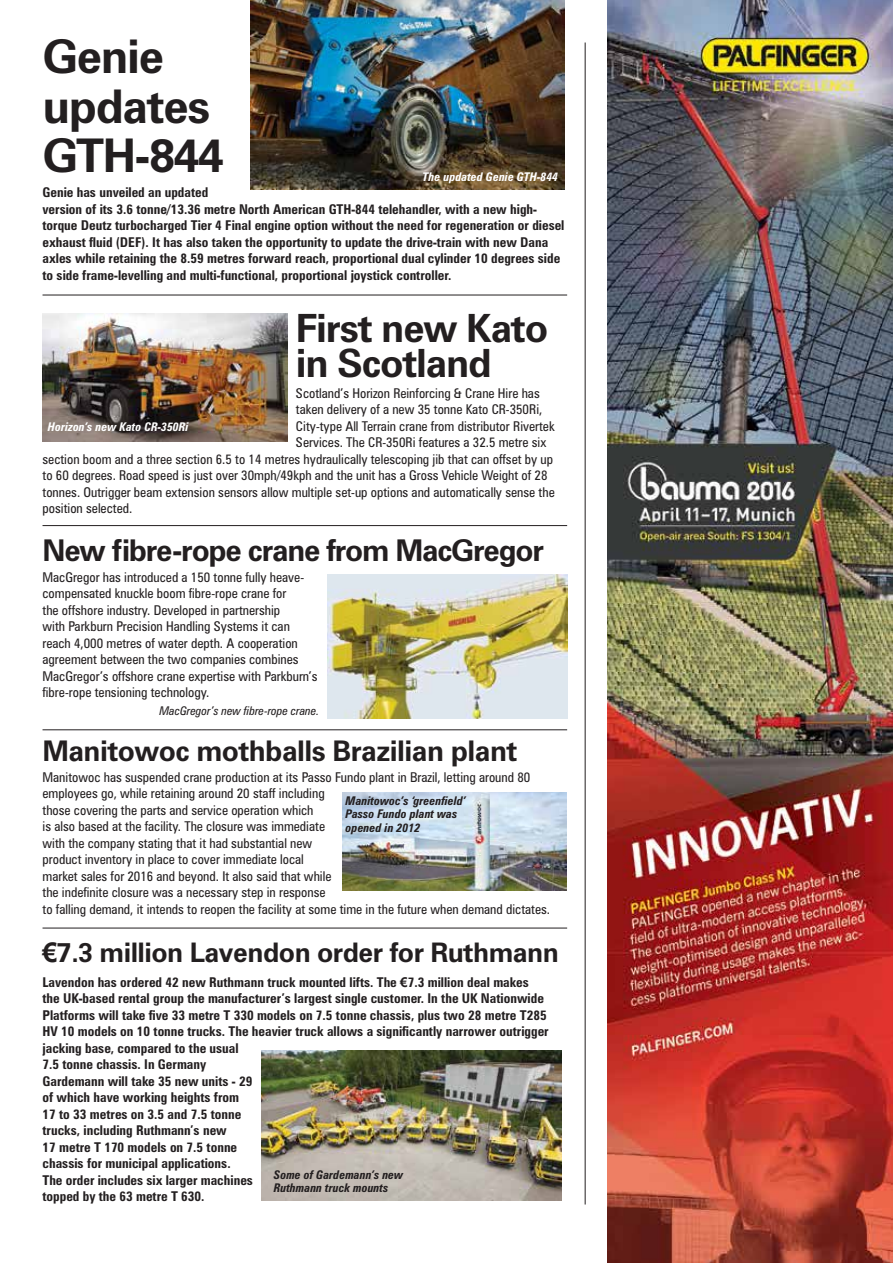
<style>
.page{position:relative;width:893px;height:1263px;background:#fff}
.page>*{position:absolute;margin:0;border:0;box-sizing:border-box;transform-origin:0 0}
.t1{font:700 46.5px/49.5px "Zurich BT";letter-spacing:-.03em;color:#231f20}
.t2{font:700 39px/34.5px "Zurich BT";letter-spacing:-.03em;color:#231f20}
.t3{font:700 30px "Zurich BT";letter-spacing:-.04em;color:#231f20}
.t4{font:700 28.5px "Zurich BT";letter-spacing:-.02em;color:#231f20}
.t5{font:700 27px "Zurich BT";letter-spacing:-.02em;color:#231f20}
.t6{font:condensed 13.5px/16.5px "Zurich BT";color:#231f20}
.t7{font:700 condensed 13.5px/16.5px "Zurich BT";color:#231f20}
.t8{font:italic 700 condensed 12px/13.5px "Zurich BT";color:#231f20}
.t9{font:italic 700 condensed 12px "Zurich BT";color:#fff}
.t10{font:italic condensed 12px "Zurich BT";color:#231f20}
.s1{font-family:"Arial"}
.s2{font-family:"Arial";font-stretch:normal}
</style>
<div class="page">
<hr style="left:585px;top:43px;width:1px;height:1161px;background:#231f20">
<img style="left:251px;top:0;width:313px;height:189px">
<hr style="left:43px;top:295px;width:524px;height:1px;background:#231f20">
<hr style="left:43px;top:525px;width:524px;height:1px;background:#231f20">
<hr style="left:43px;top:729px;width:524px;height:1px;background:#231f20">
<hr style="left:43px;top:928px;width:524px;height:1px;background:#231f20">
<img style="left:43px;top:314px;width:244px;height:128px">
<img style="left:328px;top:574px;width:239px;height:144px">
<img style="left:343px;top:792px;width:223px;height:99px">
<img style="left:261px;top:1050px;width:300px;height:150px">
<img style="left:608px;top:0;width:285px;height:1263px">
<h1 class="t1" style="left:43px;top:32px;width:183px">Genie updates<br>GTH-844</h1>
<p class="t7" style="left:43px;top:184px;width:523px">Genie has unveiled an updated<br>version of its 3.6 tonne/13.36 metre North American GTH-844 telehandler, with a new high&shy;torque Deutz turbocharged Tier 4 Final engine option without the need for regeneration or diesel exhaust fluid (DEF). It has also taken the opportunity to update the drive-train with new Dana axles while retaining the 8.59 metres forward reach, proportional dual cylinder 10 degrees side to side frame-levelling and multi-functional, proportional joystick controller.</p>
<h2 class="t2" style="left:296px;top:311px;width:254px">First new Kato in Scotland</h2>
<p class="t6" style="left:296px;top:385px;width:245px">Scotland’s Horizon Reinforcing &amp; Crane Hire has</p>
<p class="t6" style="left:296px;top:401px;width:248px">taken delivery of a new 35 tonne Kato CR-350Ri,</p>
<p class="t6" style="left:296px;top:418px;width:260px">City-type All Terrain crane from distributor Rivertek</p>
<p class="t6" style="left:296px;top:434px;width:252px">Services. The CR-350Ri features a 32.5 metre six</p>
<p class="t6" style="left:43px;top:451px;width:512px">section boom and a three section 6.5 to 14 metres hydraulically telescoping jib that can offset by up</p>
<p class="t6" style="left:43px;top:467px;width:506px">to 60 degrees. Road speed is just over 30mph/49kph and the unit has a Gross Vehicle Weight of 28</p>
<p class="t6" style="left:43px;top:484px;width:514px">tonnes. Outrigger beam extension sensors allow multiple set-up options and automatically sense the</p>
<p class="t6" style="left:43px;top:500px;width:91px">position selected.</p>
<h3 class="t3" style="left:43px;top:532px;width:503px">New fibre-rope crane from MacGregor</h3>
<p class="t6" style="left:43px;top:569px;width:276px">MacGregor has introduced a 150 tonne fully heave&shy;compensated knuckle boom fibre-rope crane for<br>the offshore industry. Developed in partnership<br>with Parkburn Precision Handling Systems it can reach 4,000 metres of water depth. A cooperation agreement between the two companies combines MacGregor’s offshore crane expertise with Parkburn’s fibre-rope tensioning technology.</p>
<p class="t10" style="left:159px;top:703px;width:161px">MacGregor’s new fibre-rope crane.</p>
<h3 class="t4" style="left:43px;top:733px;width:476px">Manitowoc mothballs Brazilian plant</h3>
<p class="t6" style="left:43px;top:768px;width:509px">Manitowoc has suspended crane production at its Passo Fundo plant in Brazil, letting around 80 employees go, while retaining around 20 staff including<br>those covering the parts and service operation which<br>is also based at the facility. The closure was immediate<br>with the company stating that it had substantial new<br>product inventory in place to cover immediate local<br>market sales for 2016 and beyond. It also said that while<br>the indefinite closure was a necessary step in response<br>to falling demand, it intends to reopen the facility at some time in the future when demand dictates.</p>
<h3 class="t5" style="left:43px;top:936px;width:518px"><span class="s1">€</span>7.3 million Lavendon order for Ruthmann</h3>
<p class="t7" style="left:43px;top:973px;width:508px">Lavendon has ordered 42 new Ruthmann truck mounted lifts. The <span class="s2">€</span>7.3 million deal makes the UK-based rental group the manufacturer’s largest single customer. In the UK Nationwide Platforms will take five 33 metre T 330 models on 7.5 tonne chassis, plus two 28 metre T285<br>HV 10 models on 10 tonne trucks. The heavier truck allows a significantly narrower outrigger jacking base, compared to the usual<br>7.5 tonne chassis. In Germany<br>Gardemann will take 35 new units - 29<br>of which have working heights from<br>17 to 33 metres on 3.5 and 7.5 tonne<br>trucks, including Ruthmann’s new<br>17 metre T 170 models on 7.5 tonne<br>chassis for municipal applications.<br>The order includes six larger machines<br>topped by the 63 metre T 630.</p>
<p class="t9" style="left:423px;top:169px;width:137px">The updated Genie GTH-844</p>
<p class="t9" style="left:48px;top:420px;width:142px">Horizon’s new Kato CR-350Ri</p>
<p class="t8" style="left:346px;top:794px;width:122px">Manitowoc’s ‘greenfield’<br>Passo Fundo plant was opened in 2012</p>
<p class="t8" style="left:274px;top:1168px;width:131px">Some of Gardemann’s new<br>Ruthmann truck mounts</p>
</div>
